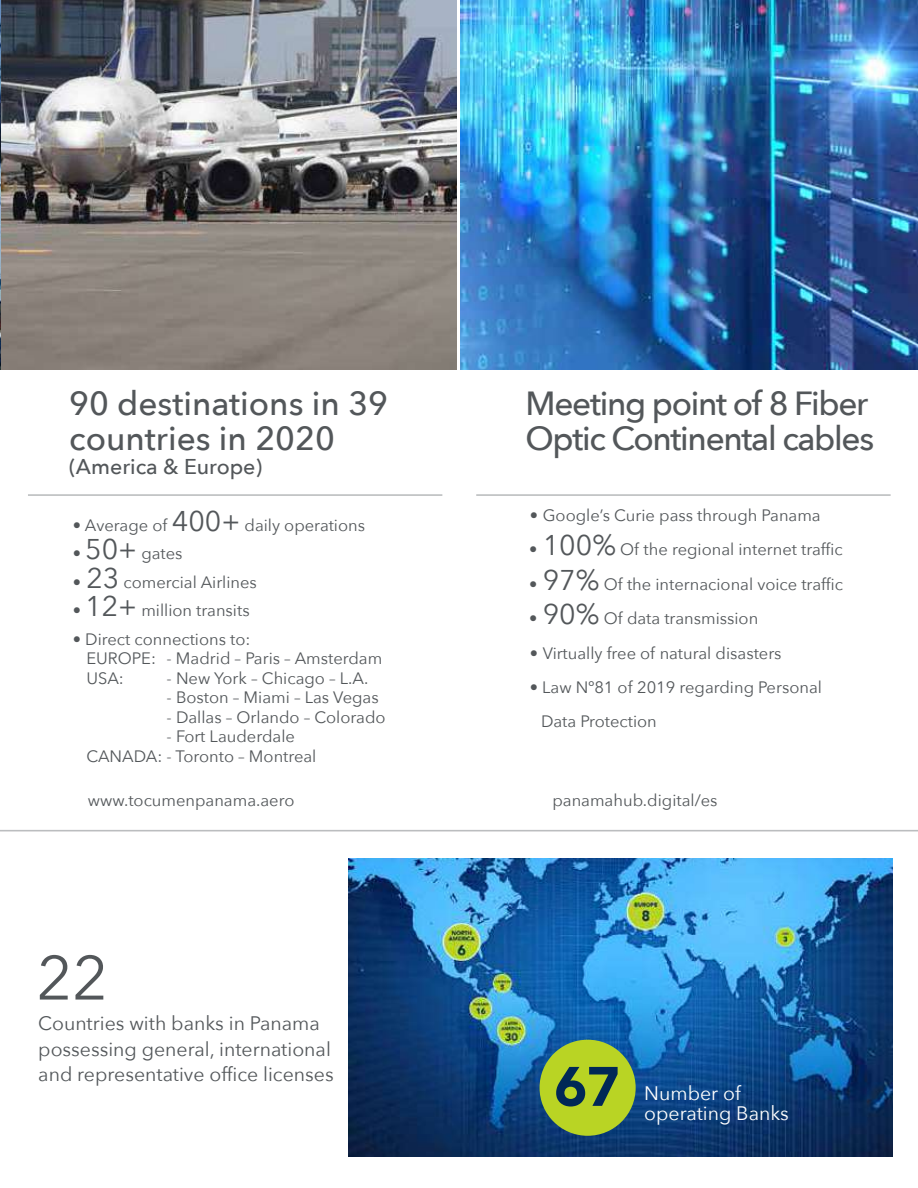
<style>
.page{position:relative;width:918px;height:1188px;background:#fff}
.page>*{position:absolute;margin:0;border:0;box-sizing:border-box;transform-origin:0 0}
.t1{font:61.5px "Avenir Next";color:#53575a}
.t2{font:900 55.05px "Avenir";color:#002856}
.t3{font:500 33.45px/35.5px "Avenir Next";letter-spacing:-.04em;color:#53575a}
.t4{font:500 33.45px/35.5px "Avenir Next";color:#53575a}
.t5{font:500 21.45px "Avenir Next";color:#53575a}
.t6{font:19.5px/25.5px "Avenir Next";color:#53575a}
.t7{font:19.5px/19.5px "Avenir Next";color:#fff}
.t8{font:16.5px/19.5px "Avenir Next";color:#53575a}
.s1{font-size:28.5px}
</style>
<div class="page">
<svg style="left:1px;top:0;width:456px;height:370px;background:#807e7e"></svg>
<img style="left:460px;top:0;width:458px;height:370px">
<hr style="left:28px;top:494px;width:414px;height:2px;background:#bbbdbf">
<hr style="left:476px;top:494px;width:415px;height:2px;background:#bbbdbf">
<hr style="left:0;top:830px;width:918px;height:1px;background:#bbbdbf">
<img style="left:349px;top:858px;width:544px;height:298px">
<div style="left:540px;top:1040px;width:96px;height:96px;background:#b9d424;border-radius:50%"></div>
<h3 class="t4" style="left:69px;top:384px;width:320px">90 destinations in 39 countries in 2020</h3>
<h3 class="t5" style="left:69px;top:448px;width:195px">(America &amp; Europe)</h3>
<p class="t8" style="left:73px;top:515px;width:294px">• Average of <span class="s1">400+</span> daily operations</p>
<p class="t8" style="left:73px;top:543px;width:111px">• <span class="s1">50+</span> gates</p>
<p class="t8" style="left:73px;top:572px;width:186px">• <span class="s1">23</span> comercial Airlines</p>
<p class="t8" style="left:73px;top:600px;width:178px">• <span class="s1">12+</span> million transits</p>
<p class="t8" style="left:86px;top:629px;width:298px;text-indent:-14px">• Direct connections to:<br>EUROPE: - Madrid – Paris – Amsterdam<br>USA:</p>
<p class="t8" style="left:167px;top:668px;width:203px">- New York – Chicago – L.A.</p>
<p class="t8" style="left:167px;top:687px;width:214px">- Boston – Miami – Las Vegas</p>
<p class="t8" style="left:167px;top:706px;width:221px">- Dallas – Orlando – Colorado</p>
<p class="t8" style="left:86px;top:726px;width:232px;text-indent:80px">- Fort Lauderdale<br>CANADA: - Toronto – Montreal</p>
<h3 class="t3" style="left:526px;top:384px;width:350px">Meeting point of 8 Fiber<br>Optic Continental cables</h3>
<p class="t8" style="left:530px;top:504px;width:292px">• Google’s Curie pass through Panama</p>
<p class="t8" style="left:529px;top:539px;width:315px">• <span class="s1">100%</span> Of the regional internet traffic</p>
<p class="t8" style="left:529px;top:573px;width:315px">• <span class="s1">97%</span> Of the internacional voice traffic</p>
<p class="t8" style="left:529px;top:608px;width:231px">• <span class="s1">90%</span> Of data transmission</p>
<p class="t8" style="left:530px;top:642px;width:253px">• Virtually free of natural disasters</p>
<p class="t8" style="left:541px;top:669px;width:282px;line-height:34.5px;text-indent:-11px">• Law Nº81 of 2019 regarding Personal<br>Data Protection</p>
<p class="t8" style="left:88px;top:790px;width:208px">www.tocumenpanama.aero</p>
<p class="t8" style="left:552px;top:790px;width:167px">panamahub.digital/es</p>
<h1 class="t1" style="left:37px;top:926px;width:73px">22</h1>
<p class="t6" style="left:38px;top:1010px;width:297px">Countries with banks in Panama possessing general, international and representative office licenses</p>
<h2 class="t2" style="left:555px;top:1040px;width:67px">67</h2>
<p class="t7" style="left:644px;top:1083px;width:146px">Number of operating Banks</p>
</div>
